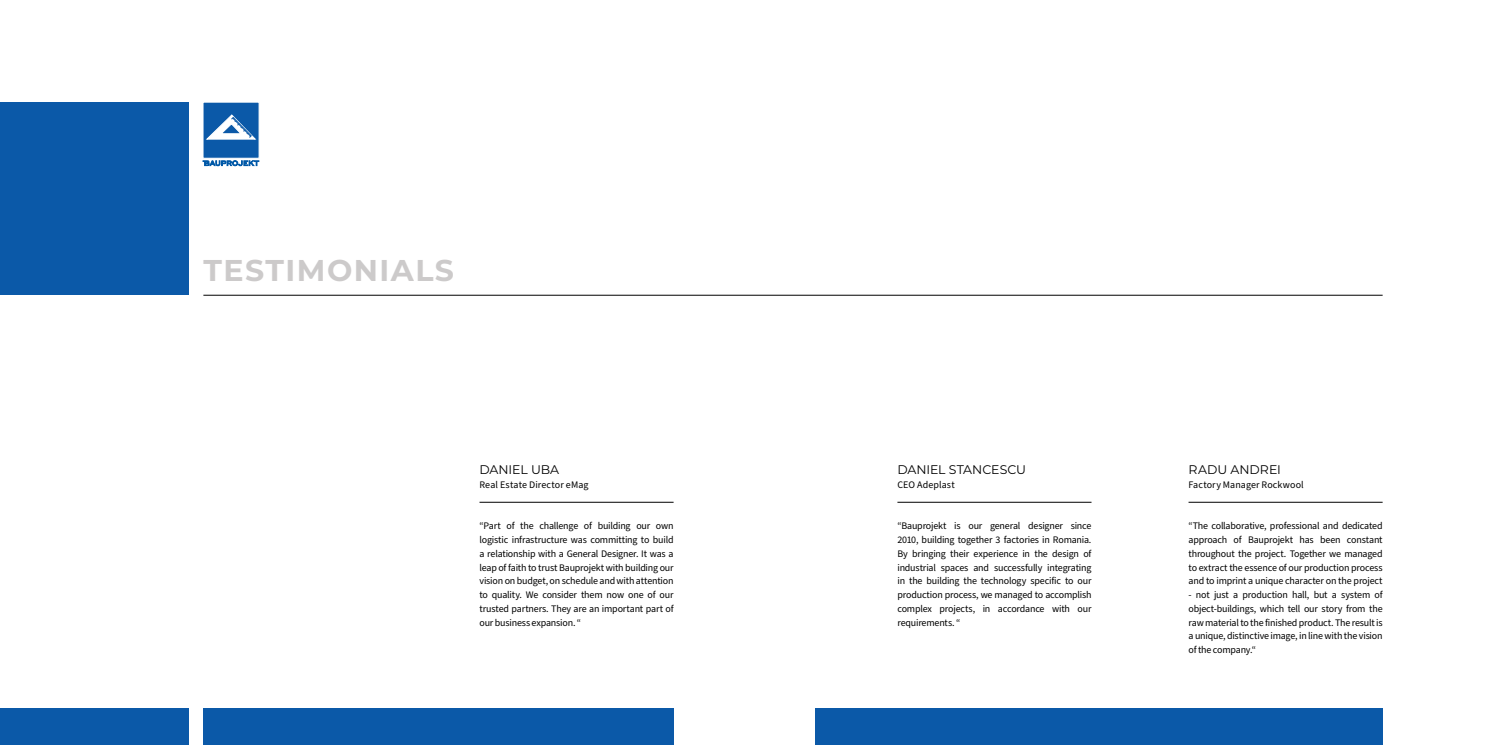
<style>
.page{position:relative;width:1489px;height:745px;background:#fff}
.page>*{position:absolute;margin:0;border:0;box-sizing:border-box;transform-origin:0 0}
.t1{font:700 30px "Montserrat";letter-spacing:.05em;color:#cccaca}
.t2{font:12.5px "Montserrat";letter-spacing:-.005em;color:#000}
.t3{font:10px/13.8px "Source Sans Pro";letter-spacing:-.015em;color:#000;text-align:justify}
.t4{font:10px "Source Sans Pro";letter-spacing:.01em;color:#000}
</style>
<div class="page">
<div style="left:203px;top:707px;width:470px;height:37px;background:#0b59a8"></div>
<div style="left:815px;top:707px;width:567px;height:37px;background:#0b59a8"></div>
<div style="left:0;top:707px;width:188px;height:37px;background:#0b59a8"></div>
<hr style="left:203px;top:295px;width:1179px;height:1px;background:#000">
<hr style="left:479px;top:501px;width:194px;height:1px;background:#000">
<hr style="left:897px;top:501px;width:194px;height:1px;background:#000">
<hr style="left:1188px;top:501px;width:194px;height:1px;background:#000">
<div style="left:0;top:102px;width:188px;height:193px;background:#0b59a8"></div>
<svg style="left:203px;top:102px;width:56px;height:64px"></svg>
<h1 class="t1" style="left:203px;top:249px;width:252px">TESTIMONIALS</h1>
<p class="t2" style="left:479px;top:461px;width:81px">DANIEL UBA</p>
<p class="t2" style="left:897px;top:461px;width:130px">DANIEL STANCESCU</p>
<p class="t2" style="left:1188px;top:461px;width:94px">RADU ANDREI</p>
<p class="t4" style="left:479px;top:477px;width:111px">Real Estate Director eMag</p>
<p class="t4" style="left:897px;top:477px;width:59px">CEO Adeplast</p>
<p class="t4" style="left:1188px;top:477px;width:117px">Factory Manager Rockwool</p>
<p class="t3" style="left:479px;top:519px;width:195px">“Part of the challenge of building our own logistic infrastructure was committing to build a relationship with a General Designer. It was a leap of faith to trust Bauprojekt with building our vision on budget, on schedule and with attention to quality. We consider them now one of our trusted partners. They are an important part of our business expansion. “</p>
<p class="t3" style="left:897px;top:519px;width:195px">“Bauprojekt is our general designer since 2010, building together 3 factories in Romania.<br>By bringing their experience in the design of industrial spaces and successfully integrating in the building the technology specific to our production process, we managed to accomplish complex projects, in accordance with our requirements. “</p>
<p class="t3" style="left:1188px;top:519px;width:195px">“The collaborative, professional and dedicated approach of Bauprojekt has been constant throughout the project. Together we managed to extract the essence of our production process and to imprint a unique character on the project</p>
<p class="t3" style="left:1188px;top:587px;width:196px">- not just a production hall, but a system of object-buildings, which tell our story from the raw material to the finished product. The result is a unique, distinctive image, in line with the vision of the company.“</p>
</div>
